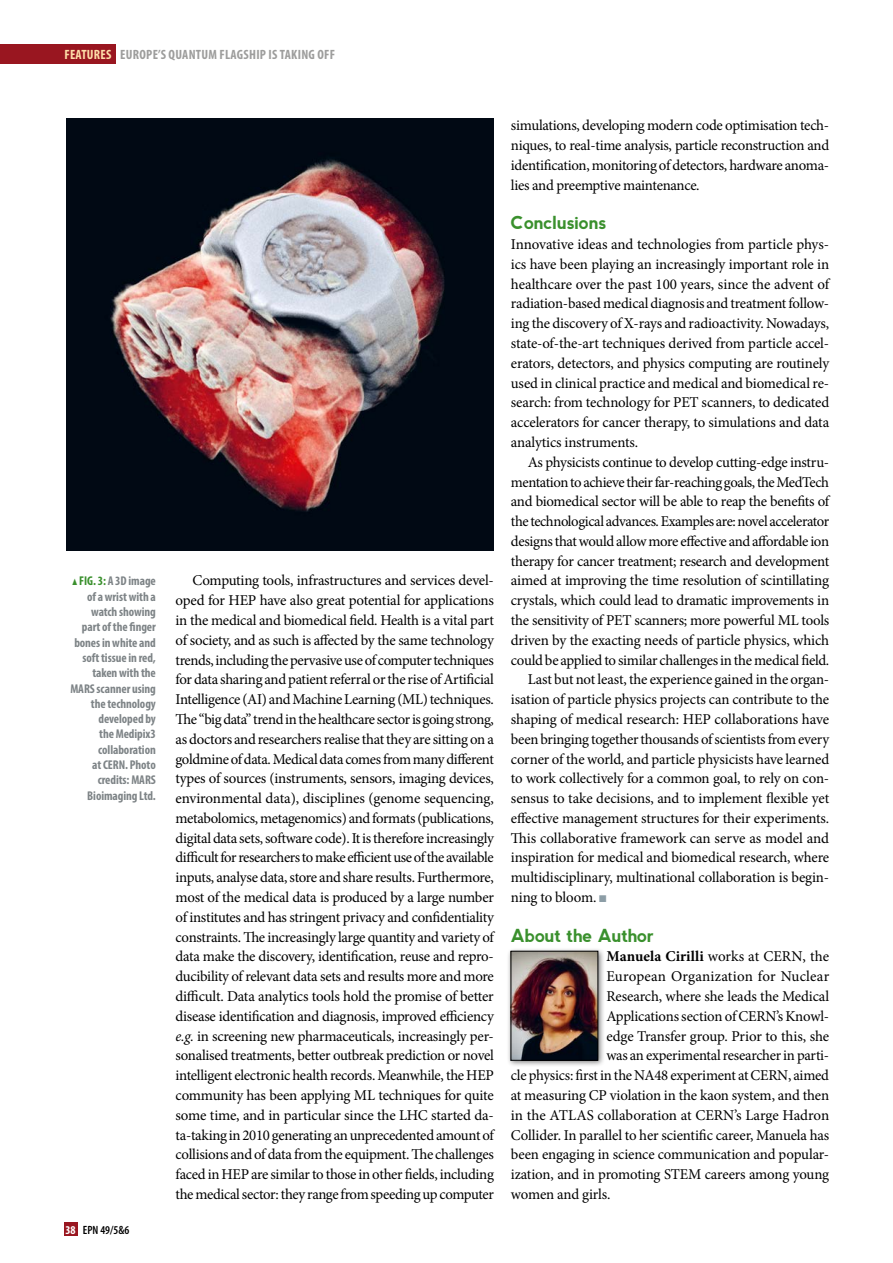
<style>
.page{position:relative;width:893px;height:1263px;background:#fff}
.page>*{position:absolute;margin:0;border:0;box-sizing:border-box;transform-origin:0 0}
.t1{font:700 18px "nevis";letter-spacing:-.015em;color:#3a902d}
.t2{font:15px/19.8px "Minion Pro";letter-spacing:-.015em;color:#000;text-align:justify}
.t3{font:15px "Minion Pro";letter-spacing:.01em;color:#000}
.t4{font:700 condensed 13.5px "Myriad Pro";color:#9d9d9c}
.t5{font:700 condensed 13.5px "Myriad Pro";letter-spacing:.02em;color:#fedea9}
.t6{font:700 condensed 12.75px/15.3px "Myriad Pro";letter-spacing:-.005em;color:#7d8386;text-align:right}
.t7{font:600 condensed 12px "Myriad Pro";color:#000}
.t8{font:700 condensed 12px "Myriad Pro";color:#fff}
.s1{color:#9d9d9c}
.s2{font-family:"Mathematical Pi Six";font-weight:400;font-stretch:normal;font-size:8.7px;color:#3a902d}
.s3{color:#3a902d}
.s4{font-style:italic}
.s5{color:#8c9da6}
.s6{font-weight:700}
</style>
<div class="page">
<div style="left:0;top:45px;width:116px;height:19px;background:#991620"></div>
<div style="left:64px;top:1222px;width:13px;height:14px;background:#991620"></div>
<img style="left:67px;top:119px;width:427px;height:431px">
<div style="left:507px;top:947px;width:98px;height:120px;background:#000;opacity:.5"></div>
<img style="left:513px;top:953px;width:83px;height:105px">
<div style="left:511px;top:951px;width:87px;height:109px;border:1px solid #000"></div>
<p class="t5" style="left:64px;top:46px;width:69px">FEATURES <span class="s1">Europe</span></p>
<p class="t4" style="left:158px;top:46px;width:25px">’s Quantum</p>
<p class="t4" style="left:220px;top:46px;width:13px">Flagship</p>
<p class="t4" style="left:269px;top:46px;width:14px">is taking</p>
<p class="t4" style="left:317px;top:46px;width:7px">off</p>
<p class="t6" style="left:70px;top:573px;width:87px"><span class="s2">m</span> <span class="s3">FIG. 3:</span> A 3D image of a wrist with a watch showing part of the finger bones in white and soft tissue in red, taken with the<br>MARS scanner using the technology developed by<br>the Medipix3 collaboration<br>at CERN. Photo credits: MARS<br>Bioimaging Ltd.</p>
<p class="t8" style="left:65px;top:1222px;width:12px">38</p>
<p class="t7" style="left:83px;top:1223px;width:48px">EPN 49/5&amp;6</p>
<p class="t2" style="left:176px;top:571px;width:320px;text-indent:17px">Computing tools, infrastructures and services devel&shy;oped for HEP have also great potential for applications in the medical and biomedical field. Health is a vital part of society, and as such is affected by the same technology trends, including the pervasive use of computer techniques for data sharing and patient referral or the rise of Artificial Intelligence (AI) and Machine Learning (ML) techniques.<br>The “big data” trend in the healthcare sector is going strong, as doctors and researchers realise that they are sitting on a goldmine of data. Medical data comes from many different types of sources (instruments, sensors, imaging devices, environmental data), disciplines (genome sequencing, metabolomics, metagenomics) and formats (publications, digital data sets, software code). It is therefore increasingly difficult for researchers to make efficient use of the available inputs, analyse data, store and share results. Furthermore, most of the medical data is produced by a large number of institutes and has stringent privacy and confidentiality constraints. The increasingly large quantity and variety of data make the discovery, identification, reuse and repro&shy;ducibility of relevant data sets and results more and more difficult. Data analytics tools hold the promise of better disease identification and diagnosis, improved efficiency <span class="s4">e.g.</span> in screening new pharmaceuticals, increasingly per&shy;sonalised treatments, better outbreak prediction or novel intelligent electronic health records. Meanwhile, the HEP community has been applying ML techniques for quite some time, and in particular since the LHC started da&shy;ta-taking in 2010 generating an unprecedented amount of collisions and of data from the equipment. The challenges faced in HEP are similar to those in other fields, including the medical sector: they range from speeding up computer</p>
<p class="t2" style="left:511px;top:116px;width:320px">simulations, developing modern code optimisation tech&shy;niques, to real-time analysis, particle reconstruction and identification, monitoring of detectors, hardware anoma&shy;lies and preemptive maintenance.</p>
<p class="t1" style="left:511px;top:213px;width:97px">Conclusions</p>
<p class="t2" style="left:511px;top:234px;width:320px">Innovative ideas and technologies from particle phys&shy;ics have been playing an increasingly important role in healthcare over the past 100 years, since the advent of radiation-based medical diagnosis and treatment follow&shy;ing the discovery of X-rays and radioactivity. Nowadays, state-of-the-art techniques derived from particle accel&shy;erators, detectors, and physics computing are routinely used in clinical practice and medical and biomedical re&shy;search: from technology for PET scanners, to dedicated accelerators for cancer therapy, to simulations and data analytics instruments.</p>
<p class="t2" style="left:528px;top:452px;width:303px">As physicists continue to develop cutting-edge instru-</p>
<p class="t2" style="left:511px;top:472px;width:320px">mentation to achieve their far-reaching goals, the MedTech</p>
<p class="t2" style="left:511px;top:492px;width:320px">and biomedical sector will be able to reap the benefits of</p>
<p class="t2" style="left:511px;top:511px;width:320px">the technological advances. Examples are: novel accelerator</p>
<p class="t2" style="left:511px;top:531px;width:320px">designs that would allow more effective and affordable ion</p>
<p class="t2" style="left:511px;top:551px;width:320px">therapy for cancer treatment; research and development</p>
<p class="t2" style="left:511px;top:571px;width:320px">aimed at improving the time resolution of scintillating</p>
<p class="t2" style="left:511px;top:591px;width:320px">crystals, which could lead to dramatic improvements in</p>
<p class="t2" style="left:511px;top:610px;width:320px">the sensitivity of PET scanners; more powerful ML tools</p>
<p class="t2" style="left:511px;top:630px;width:320px">driven by the exacting needs of particle physics, which</p>
<p class="t2" style="left:511px;top:650px;width:320px">could be applied to similar challenges in the medical field.</p>
<p class="t2" style="left:528px;top:670px;width:303px">Last but not least, the experience gained in the organ-</p>
<p class="t2" style="left:511px;top:689px;width:320px">isation of particle physics projects can contribute to the</p>
<p class="t2" style="left:511px;top:709px;width:320px">shaping of medical research: HEP collaborations have</p>
<p class="t2" style="left:511px;top:729px;width:320px">been bringing together thousands of scientists from every</p>
<p class="t2" style="left:511px;top:749px;width:320px">corner of the world, and particle physicists have learned</p>
<p class="t2" style="left:511px;top:769px;width:320px">to work collectively for a common goal, to rely on con-</p>
<p class="t2" style="left:511px;top:788px;width:320px">sensus to take decisions, and to implement flexible yet</p>
<p class="t2" style="left:511px;top:808px;width:320px">effective management structures for their experiments.</p>
<p class="t2" style="left:511px;top:828px;width:320px">This collaborative framework can serve as model and</p>
<p class="t2" style="left:511px;top:848px;width:320px">inspiration for medical and biomedical research, where</p>
<p class="t2" style="left:511px;top:868px;width:320px">multidisciplinary, multinational collaboration is begin-</p>
<p class="t2" style="left:511px;top:887px;width:97px">ning to bloom. <span class="s5">■</span></p>
<p class="t1" style="left:511px;top:925px;width:145px">About the Author</p>
<p class="t2" style="left:606px;top:947px;width:224px"><span class="s6">Manuela Cirilli</span> works at CERN, the</p>
<p class="t3" style="left:606px;top:966px;width:224px">European Organization for Nuclear</p>
<p class="t2" style="left:606px;top:986px;width:224px">Research, where she leads the Medical</p>
<p class="t2" style="left:606px;top:1006px;width:224px">Applications section of CERN’s Knowl-</p>
<p class="t2" style="left:606px;top:1026px;width:224px">edge Transfer group. Prior to this, she</p>
<p class="t2" style="left:606px;top:1046px;width:224px">was an experimental researcher in parti-</p>
<p class="t2" style="left:511px;top:1065px;width:320px">cle physics: first in the NA48 experiment at CERN, aimed</p>
<p class="t2" style="left:511px;top:1085px;width:320px">at measuring CP violation in the kaon system, and then</p>
<p class="t2" style="left:511px;top:1105px;width:320px">in the ATLAS collaboration at CERN’s Large Hadron</p>
<p class="t2" style="left:511px;top:1125px;width:320px">Collider. In parallel to her scientific career, Manuela has</p>
<p class="t2" style="left:511px;top:1145px;width:320px">been engaging in science communication and popular-</p>
<p class="t2" style="left:511px;top:1164px;width:320px">ization, and in promoting STEM careers among young</p>
<p class="t2" style="left:511px;top:1184px;width:101px">women and girls.</p>
</div>
